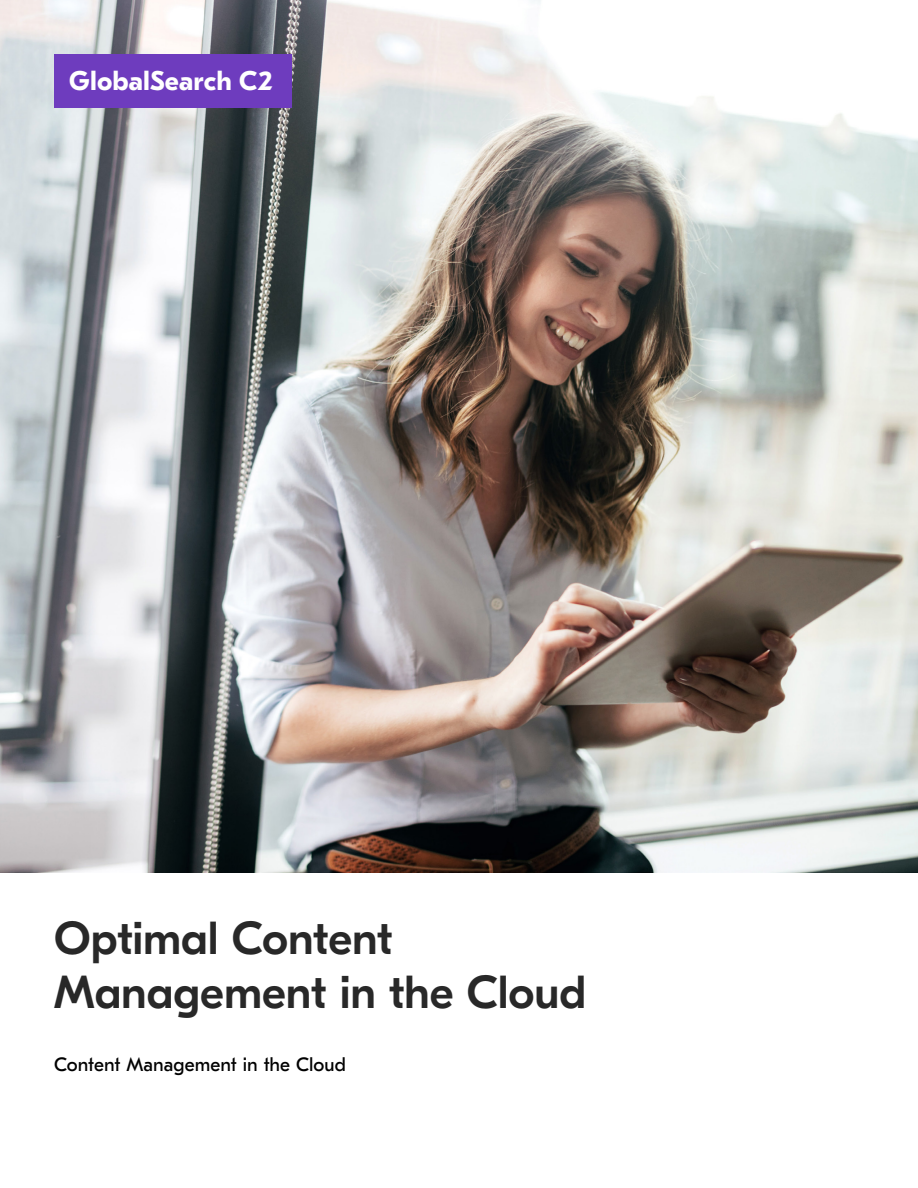
<style>
.page{position:relative;width:918px;height:1188px;background:#fff}
.page>*{position:absolute;margin:0;border:0;box-sizing:border-box;transform-origin:0 0}
.t1{font:500 46.2px/54px "GT Eesti Pro Display";letter-spacing:-.005em;color:#282828}
.t2{font:700 27px "GT Eesti Pro Text";letter-spacing:.005em;color:#fff}
.t3{font:19.35px "GT Eesti Pro Text";color:#000}
</style>
<div class="page">
<img style="left:0;top:0;width:918px;height:873px">
<div style="left:54px;top:54px;width:238px;height:54px;background:#6e3cbe"></div>
<p class="t2" style="left:69px;top:66px;width:205px">GlobalSearch C2</p>
<p class="t1" style="left:54px;top:912px;width:534px">Optimal Content<br>Management in the Cloud</p>
<p class="t3" style="left:54px;top:1054px;width:293px">Content Management in the Cloud</p>
</div>
